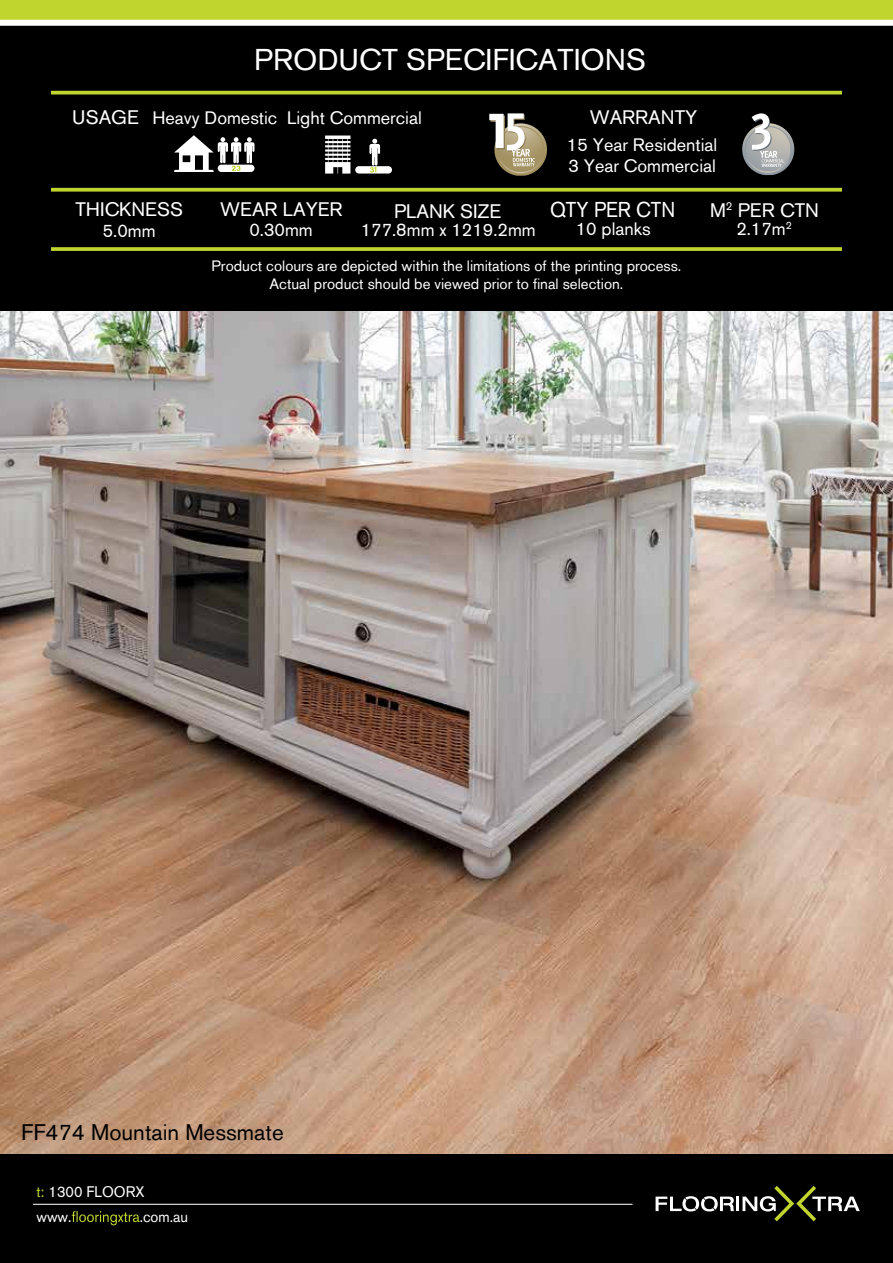
<style>
.page{position:relative;width:893px;height:1263px;background:#fff}
.page>*{position:absolute;margin:0;border:0;box-sizing:border-box;transform-origin:0 0}
.t1{font:30px "Akzidenz Grotesk BE";color:#fff}
.t2{font:22.5px "Akzidenz Grotesk BE";color:#000}
.t3{font:21.45px "Akzidenz Grotesk BE";color:#fff;scale:.91 1}
.t4{font:19.5px "Akzidenz Grotesk BE";color:#fff}
.t5{font:18px/21.6px "Akzidenz Grotesk BE";color:#fff}
.t6{font:15.15px/24.5px "Akzidenz Grotesk BE";color:#fff;scale:.96 1}
.t7{font:15px/18px "Akzidenz Grotesk BE";color:#fff;text-align:center}
.s1{font-size:19.5px}
.s2{color:#c1d72f}
</style>
<div class="page">
<img style="left:0;top:310px;width:893px;height:844px">
<div style="left:0;top:1156px;width:893px;height:107px;background:#000"></div>
<hr style="left:736px;top:1196px;width:3px;height:15px;background:#fff">
<svg style="left:742px;top:1186px;width:118px;height:35px"></svg>
<svg style="left:656px;top:1196px;width:78px;height:15px"></svg>
<hr style="left:33px;top:1204px;width:599px;height:1px;background:#fff">
<svg style="left:72px;top:1211px;width:67px;height:14px"></svg>
<div style="left:0;top:0;width:893px;height:21px;background:#c1d52f"></div>
<div style="left:0;top:21px;width:893px;height:289px;background:#000"></div>
<div style="left:0;top:20px;width:893px;height:6px;background:#fff"></div>
<svg style="left:742px;top:113px;width:52px;height:62px"></svg>
<hr style="left:51px;top:91px;width:791px;height:3px;background:#c1d52f">
<svg style="left:51px;top:247px;width:791px;height:4px;background:#b4c72b"></svg>
<svg style="left:174px;top:135px;width:80px;height:37px"></svg>
<svg style="left:325px;top:136px;width:25px;height:38px"></svg>
<div style="left:355px;top:166px;width:37px;height:8px;background:#fff;border-radius:4px"></div>
<svg style="left:369px;top:139px;width:11px;height:33px"></svg>
<svg style="left:51px;top:188px;width:791px;height:4px;background:#adbf2a"></svg>
<svg style="left:489px;top:113px;width:58px;height:63px"></svg>
<h1 class="t1" style="left:254px;top:42px;width:393px">PRODUCT SPECIFICATIONS</h1>
<p class="t5" style="left:72px;top:107px;width:351px"><span class="s1">USAGE</span> Heavy Domestic Light Commercial</p>
<h3 class="t4" style="left:75px;top:197px;width:109px">THICKNESS</h3>
<h3 class="t4" style="left:220px;top:197px;width:124px">WEAR LAYER</h3>
<h3 class="t4" style="left:394px;top:199px;width:109px">PLANK SIZE</h3>
<p class="t5" style="left:103px;top:219px;width:54px">5.0mm</p>
<p class="t5" style="left:249px;top:219px;width:65px">0.30mm</p>
<p class="t5" style="left:361px;top:219px;width:177px">177.8mm x 1219.2mm</p>
<h3 class="t4" style="left:590px;top:106px;width:109px">WARRANTY</h3>
<p class="t5" style="left:567px;top:134px;width:152px">15 Year Residential<br>3 Year Commercial</p>
<h3 class="t3" style="left:550px;top:197px;width:139px">QTY PER CTN</h3>
<p class="t5" style="left:576px;top:218px;width:76px">10 planks</p>
<h3 class="t4" style="left:710px;top:198px;width:111px">M<sup>2</sup> PER CTN</h3>
<p class="t5" style="left:736px;top:218px;width:57px">2.17m<sup>2</sup></p>
<p class="t7" style="left:212px;top:257px;width:471px">Product colours are depicted within the limitations of the printing process.<br>Actual product should be viewed prior to final selection.</p>
<h2 class="t2" style="left:21px;top:1118px;width:264px">FF474 Mountain Messmate</h2>
<p class="t6" style="left:36px;top:1180px;width:114px"><span class="s2">t:</span> 1300 FLOORX www.</p>
<p class="t6" style="left:140px;top:1204px;width:52px">.com.au</p>
</div>
